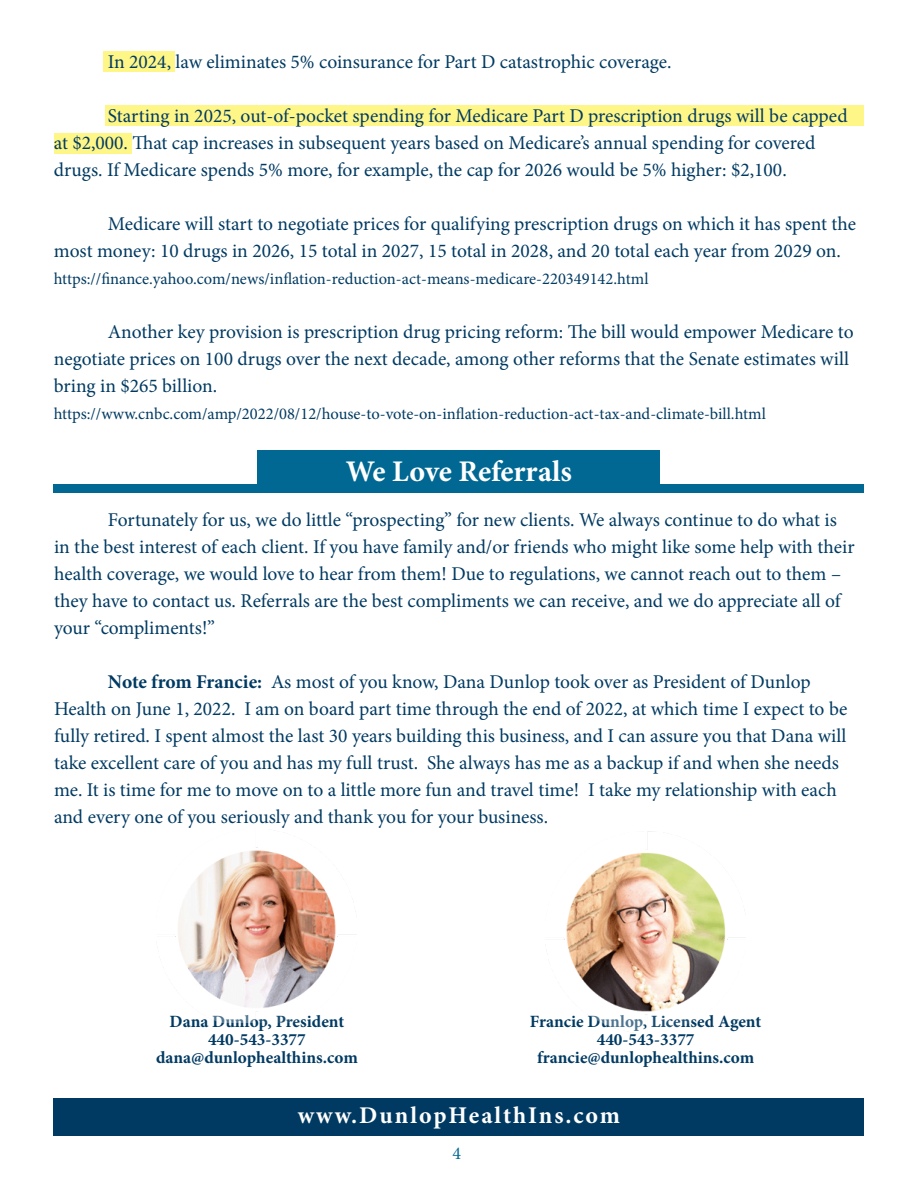
<style>
.page{position:relative;width:918px;height:1188px;background:#fff}
.page>*{position:absolute;margin:0;border:0;box-sizing:border-box;transform-origin:0 0}
.t1{font:700 30px "Minion Pro";letter-spacing:-.005em;color:#fff}
.t2{font:700 24px "Minion Pro";letter-spacing:.08em;color:#fff}
.t3{font:19.5px/27px "Minion Pro";color:#003a62}
.t4{font:18px "Minion Pro";color:#006893}
.t5{font:700 17.25px "Minion Pro";color:#003a62}
.t6{font:16.5px "Minion Pro";color:#003a62}
.s1{font-weight:700}
</style>
<div class="page">
<div style="left:103px;top:51px;width:72px;height:21px;background:#fff688"></div>
<div style="left:54px;top:133px;width:78px;height:21px;background:#fff688"></div>
<div style="left:105px;top:105px;width:759px;height:21px;background:#fff688"></div>
<div style="left:258px;top:450px;width:402px;height:38px;background:#006893"></div>
<div style="left:54px;top:484px;width:810px;height:9px;background:#006893"></div>
<img style="left:549px;top:831px;width:197px;height:198px">
<img style="left:157px;top:830px;width:200px;height:192px">
<div style="left:54px;top:1098px;width:810px;height:38px;background:#003a62"></div>
<p class="t3" style="left:108px;top:49px;width:565px">In 2024, law eliminates 5% coinsurance for Part D catastrophic coverage.</p>
<p class="t3" style="left:54px;top:103px;width:795px;text-indent:54px">Starting in 2025, out-of-pocket spending for Medicare Part D prescription drugs will be capped at $2,000. That cap increases in subsequent years based on Medicare’s annual spending for covered drugs. If Medicare spends 5% more, for example, the cap for 2026 would be 5% higher: $2,100.</p>
<p class="t3" style="left:54px;top:211px;width:804px;text-indent:54px">Medicare will start to negotiate prices for qualifying prescription drugs on which it has spent the most money: 10 drugs in 2026, 15 total in 2027, 15 total in 2028, and 20 total each year from 2029 on.</p>
<p class="t6" style="left:54px;top:268px;width:596px">https://finance.yahoo.com/news/inflation-reduction-act-means-medicare-220349142.html</p>
<p class="t3" style="left:54px;top:319px;width:801px;text-indent:54px">Another key provision is prescription drug pricing reform: The bill would empower Medicare to negotiate prices on 100 drugs over the next decade, among other reforms that the Senate estimates will bring in $265 billion.</p>
<p class="t6" style="left:54px;top:403px;width:714px">https://www.cnbc.com/amp/2022/08/12/house-to-vote-on-inflation-reduction-act-tax-and-climate-bill.html</p>
<p class="t1" style="left:346px;top:451px;width:228px">We Love Referrals</p>
<p class="t3" style="left:54px;top:506px;width:802px;text-indent:54px">Fortunately for us, we do little “prospecting” for new clients. We always continue to do what is in the best interest of each client. If you have family and/or friends who might like some help with their health coverage, we would love to hear from them! Due to regulations, we cannot reach out to them – they have to contact us. Referrals are the best compliments we can receive, and we do appreciate all of your “compliments!”</p>
<p class="t3" style="left:54px;top:668px;width:795px;text-indent:54px"><span class="s1">Note from Francie:</span> As most of you know, Dana Dunlop took over as President of Dunlop Health on June 1, 2022. I am on board part time through the end of 2022, at which time I expect to be fully retired. I spent almost the last 30 years building this business, and I can assure you that Dana will take excellent care of you and has my full trust. She always has me as a backup if and when she needs me. It is time for me to move on to a little more fun and travel time! I take my relationship with each and every one of you seriously and thank you for your business.</p>
<p class="t5" style="left:170px;top:1009px;width:176px">Dana Dunlop, President</p>
<p class="t5" style="left:208px;top:1027px;width:99px">440-543-3377</p>
<p class="t5" style="left:156px;top:1045px;width:203px">dana@dunlophealthins.com</p>
<p class="t2" style="left:298px;top:1098px;width:324px">www.DunlopHealthIns.com</p>
<p class="t4" style="left:453px;top:1141px;width:10px">4</p>
<p class="t5" style="left:530px;top:1009px;width:233px">Francie Dunlop, Licensed Agent</p>
<p class="t5" style="left:597px;top:1027px;width:99px">440-543-3377</p>
<p class="t5" style="left:537px;top:1045px;width:219px">francie@dunlophealthins.com</p>
</div>
